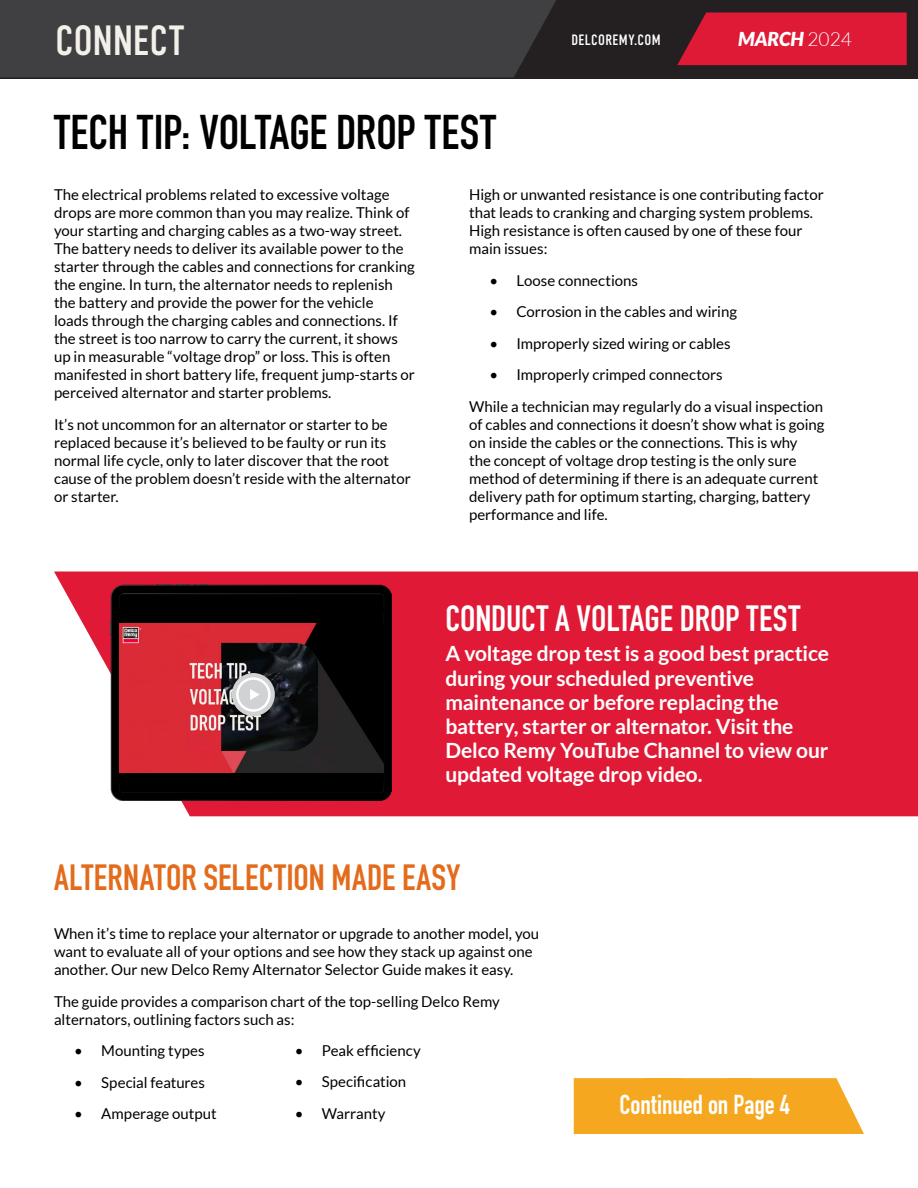
<style>
.page{position:relative;width:918px;height:1188px;background:#fff}
.page>*{position:absolute;margin:0;border:0;box-sizing:border-box;transform-origin:0 0}
.t1{font:700 48px "DIN Condensed";letter-spacing:-.005em;color:#000}
.t2{font:42.3px "DIN Condensed";letter-spacing:-.005em;color:#f2f0e8}
.t3{font:700 36px "DIN Condensed";letter-spacing:.005em;color:#e36b1c}
.t4{font:700 36px "DIN Condensed";letter-spacing:-.005em;color:#fff}
.t5{font:700 27px "DIN Condensed";letter-spacing:-.005em;color:#fff}
.t6{font:700 21px/24.2px "Lato";letter-spacing:-.01em;color:#fff}
.t7{font:italic 900 19.2px "Lato";color:#fff}
.t8{font:15px/18px "Lato";color:#000}
.t9{font:15px "DIN Condensed";letter-spacing:.025em;color:#fff}
.s1{font-weight:300;font-style:normal}
</style>
<div class="page">
<div style="left:0;top:0;width:918px;height:78px;background:#241f21"></div>
<div style="left:0;top:0;width:556px;height:77px;background:#404042"></div>
<svg style="left:677px;top:12px;width:241px;height:67px"></svg>
<div style="left:574px;top:1078px;width:290px;height:56px;background:#f5a81f"></div>
<svg style="left:54px;top:571px;width:864px;height:245px;background:#e22c46"></svg>
<img style="left:110px;top:585px;width:282px;height:216px">
<img style="left:119px;top:623px;width:264px;height:150px">
<div style="left:232px;top:673px;width:43px;height:43px;background:#d1d2d3;border-radius:50%"></div>
<svg style="left:236px;top:677px;width:35px;height:35px"></svg>
<div style="left:119px;top:595px;width:264px;height:28px;background:#000"></div>
<div style="left:119px;top:773px;width:264px;height:20px;background:#000"></div>
<h2 class="t2" style="left:55px;top:17px;width:131px">CONNECT</h2>
<p class="t9" style="left:571px;top:31px;width:91px">DELCOREMY.COM</p>
<p class="t7" style="left:738px;top:28px;width:115px">MARCH <span class="s1">2024</span></p>
<h1 class="t1" style="left:54px;top:100px;width:444px">TECH TIP: VOLTAGE DROP TEST</h1>
<p class="t8" style="left:54px;top:186px;width:362px">The electrical problems related to excessive voltage drops are more common than you may realize. Think of your starting and charging cables as a two-way street.<br>The battery needs to deliver its available power to the starter through the cables and connections for cranking the engine. In turn, the alternator needs to replenish the battery and provide the power for the vehicle<br>loads through the charging cables and connections. If the street is too narrow to carry the current, it shows up in measurable “voltage drop” or loss. This is often manifested in short battery life, frequent jump-starts or perceived alternator and starter problems.</p>
<p class="t8" style="left:54px;top:415px;width:358px">It’s not uncommon for an alternator or starter to be replaced because it’s believed to be faulty or run its normal life cycle, only to later discover that the root cause of the problem doesn’t reside with the alternator or starter.</p>
<p class="t8" style="left:469px;top:186px;width:356px">High or unwanted resistance is one contributing factor that leads to cranking and charging system problems.<br>High resistance is often caused by one of these four main issues:</p>
<p class="t8" style="left:489px;top:271px;width:150px">• Loose connections</p>
<p class="t8" style="left:489px;top:303px;width:249px">• Corrosion in the cables and wiring</p>
<p class="t8" style="left:489px;top:334px;width:243px">• Improperly sized wiring or cables</p>
<p class="t8" style="left:469px;top:359px;width:356px;line-height:31.5px;text-indent:20px">• Improperly crimped connectors<br>While a technician may regularly do a visual inspection</p>
<p class="t8" style="left:469px;top:415px;width:357px">of cables and connections it doesn’t show what is going on inside the cables or the connections. This is why<br>the concept of voltage drop testing is the only sure method of determining if there is an adequate current delivery path for optimum starting, charging, battery performance and life.</p>
<h3 class="t4" style="left:446px;top:594px;width:356px">CONDUCT A VOLTAGE DROP TEST</h3>
<h3 class="t6" style="left:446px;top:641px;width:385px">A voltage drop test is a good best practice during your scheduled preventive maintenance or before replacing the battery, starter or alternator. Visit the Delco Remy YouTube Channel to view our updated voltage drop video.</h3>
<h3 class="t3" style="left:54px;top:853px;width:408px">ALTERNATOR SELECTION MADE EASY</h3>
<p class="t8" style="left:54px;top:925px;width:487px">When it’s time to replace your alternator or upgrade to another model, you want to evaluate all of your options and see how they stack up against one another. Our new Delco Remy Alternator Selector Guide makes it easy.</p>
<p class="t8" style="left:54px;top:992px;width:447px">The guide provides a comparison chart of the top-selling Delco Remy alternators, outlining factors such as:</p>
<p class="t8" style="left:74px;top:1042px;width:132px">• Mounting types</p>
<p class="t8" style="left:74px;top:1073px;width:132px">• Special features</p>
<p class="t8" style="left:74px;top:1105px;width:144px">• Amperage output</p>
<p class="t8" style="left:295px;top:1041px;width:128px">• Peak efficiency</p>
<p class="t8" style="left:295px;top:1073px;width:113px">• Specification</p>
<p class="t8" style="left:295px;top:1104px;width:92px">• Warranty</p>
<h3 class="t5" style="left:620px;top:1086px;width:172px">Continued on Page 4</h3>
</div>
